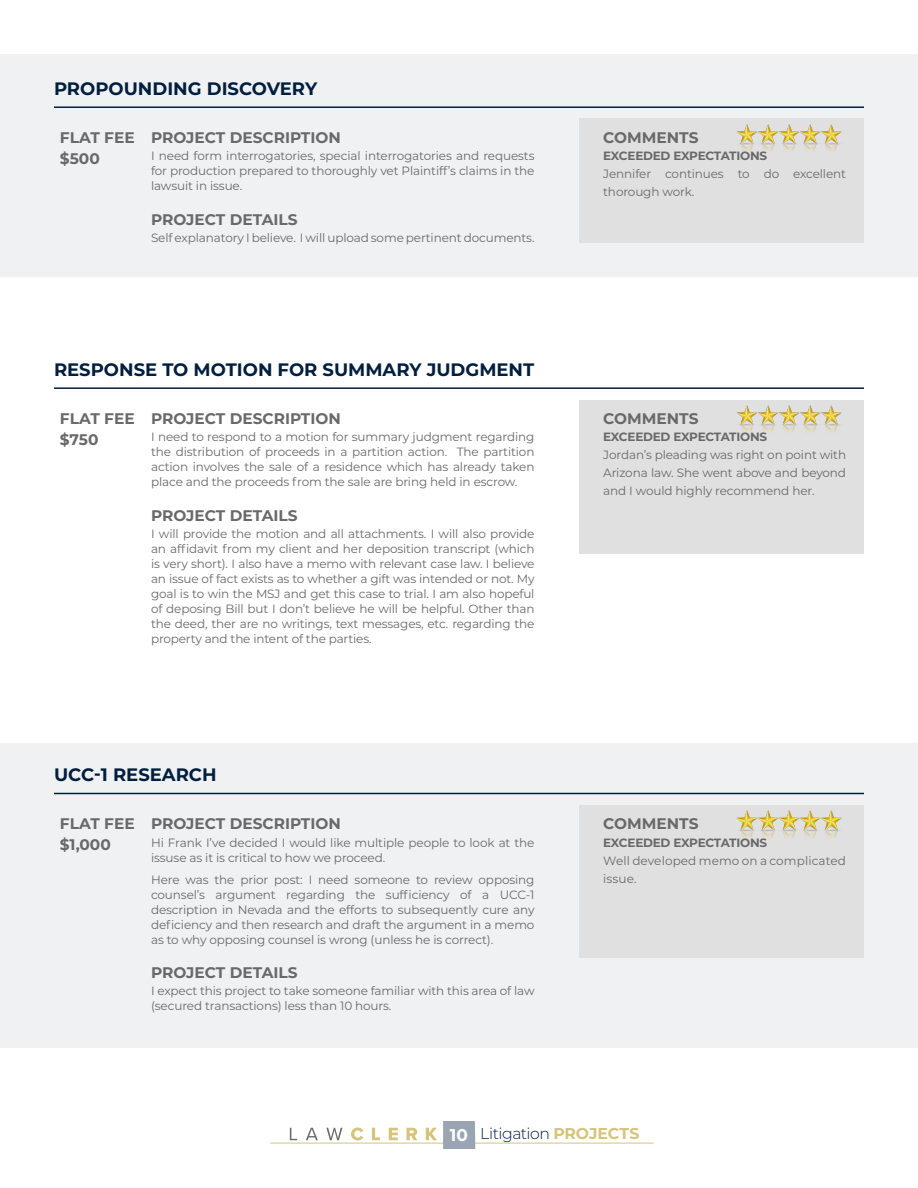
<style>
.page{position:relative;width:918px;height:1188px;background:#fff}
.page>*{position:absolute;margin:0;border:0;box-sizing:border-box;transform-origin:0 0}
.t1{font:700 18px "Montserrat";color:#001e3e}
.t2{font:300 15.75px "Montserrat";letter-spacing:-.03em;color:#001e3e}
.t3{font:700 15.3px "Montserrat";color:#696969}
.t4{font:12px/15px "Montserrat";letter-spacing:-.01em;color:#696969;text-align:justify}
.t5{font:700 12px "Montserrat";letter-spacing:-.02em;color:#696969}
.t6{font:12px/18px "Montserrat";letter-spacing:.01em;color:#696969}
.s1{font-weight:700;font-size:16.95px;color:#fff}
.s2{font-weight:700;color:#d6c47a}
</style>
<div class="page">
<svg style="left:290px;top:1128px;width:7px;height:12px"></svg>
<svg style="left:306px;top:1128px;width:12px;height:12px"></svg>
<svg style="left:326px;top:1128px;width:16px;height:12px"></svg>
<svg style="left:351px;top:1128px;width:12px;height:12px"></svg>
<svg style="left:372px;top:1128px;width:8px;height:12px"></svg>
<svg style="left:389px;top:1128px;width:9px;height:12px"></svg>
<svg style="left:407px;top:1128px;width:10px;height:12px"></svg>
<svg style="left:426px;top:1128px;width:11px;height:12px"></svg>
<hr style="left:270px;top:1143px;width:384px;height:1px;background:#d6c47a">
<div style="left:443px;top:1121px;width:32px;height:28px;background:#99a5b2"></div>
<div style="left:580px;top:400px;width:284px;height:153px;background:#e0e0e0"></div>
<hr style="left:54px;top:387px;width:810px;height:2px;background:#001e3e">
<img style="left:736px;top:405px;width:106px;height:28px">
<div style="left:0;top:54px;width:918px;height:222px;background:#f0f1f3"></div>
<div style="left:580px;top:119px;width:284px;height:124px;background:#e0e0e0"></div>
<hr style="left:54px;top:106px;width:810px;height:2px;background:#001e3e">
<img style="left:736px;top:124px;width:106px;height:28px">
<div style="left:0;top:743px;width:918px;height:305px;background:#f0f1f3"></div>
<div style="left:580px;top:805px;width:284px;height:153px;background:#e0e0e0"></div>
<hr style="left:54px;top:793px;width:810px;height:1px;background:#001e3e">
<img style="left:737px;top:810px;width:105px;height:29px">
<p class="t1" style="left:54px;top:76px;width:265px">PROPOUNDING DISCOVERY</p>
<p class="t3" style="left:60px;top:126px;width:76px">FLAT FEE</p>
<p class="t3" style="left:151px;top:126px;width:191px">PROJECT DESCRIPTION</p>
<p class="t3" style="left:603px;top:126px;width:97px">COMMENTS</p>
<p class="t3" style="left:60px;top:147px;width:41px">$500</p>
<p class="t4" style="left:151px;top:148px;width:385px">I need form interrogatories, special interrogatories and requests for production prepared to thoroughly vet Plaintiff’s claims in the lawsuit in issue.</p>
<p class="t5" style="left:603px;top:148px;width:165px">EXCEEDED EXPECTATIONS</p>
<p class="t4" style="left:603px;top:165px;width:244px;line-height:18px">Jennifer continues to do excellent thorough work.</p>
<p class="t3" style="left:151px;top:208px;width:148px">PROJECT DETAILS</p>
<p class="t4" style="left:151px;top:230px;width:385px">Self explanatory I believe. I will upload some pertinent documents.</p>
<p class="t1" style="left:54px;top:357px;width:482px">RESPONSE TO MOTION FOR SUMMARY JUDGMENT</p>
<p class="t3" style="left:60px;top:407px;width:76px">FLAT FEE</p>
<p class="t3" style="left:151px;top:407px;width:191px">PROJECT DESCRIPTION</p>
<p class="t3" style="left:603px;top:407px;width:97px">COMMENTS</p>
<p class="t3" style="left:60px;top:428px;width:40px">$750</p>
<p class="t4" style="left:151px;top:429px;width:385px">I need to respond to a motion for summary judgment regarding the distribution of proceeds in a partition action. The partition action involves the sale of a residence which has already taken place and the proceeds from the sale are bring held in escrow.</p>
<p class="t5" style="left:603px;top:429px;width:165px">EXCEEDED EXPECTATIONS</p>
<p class="t4" style="left:603px;top:446px;width:244px;line-height:18px">Jordan’s pleading was right on point with Arizona law. She went above and beyond and I would highly recommend her.</p>
<p class="t3" style="left:151px;top:504px;width:148px">PROJECT DETAILS</p>
<p class="t4" style="left:151px;top:526px;width:385px">I will provide the motion and all attachments. I will also provide an affidavit from my client and her deposition transcript (which is very short). I also have a memo with relevant case law. I believe an issue of fact exists as to whether a gift was intended or not. My goal is to win the MSJ and get this case to trial. I am also hopeful of deposing Bill but I don’t believe he will be helpful. Other than the deed, ther are no writings, text messages, etc. regarding the property and the intent of the parties.</p>
<p class="t1" style="left:54px;top:762px;width:164px">UCC-1 RESEARCH</p>
<p class="t3" style="left:60px;top:813px;width:76px">FLAT FEE</p>
<p class="t3" style="left:151px;top:813px;width:191px">PROJECT DESCRIPTION</p>
<p class="t3" style="left:603px;top:813px;width:97px">COMMENTS</p>
<p class="t3" style="left:60px;top:834px;width:52px">$1,000</p>
<p class="t4" style="left:151px;top:835px;width:385px">Hi Frank I’ve decided I would like multiple people to look at the issuse as it is critical to how we proceed.</p>
<p class="t4" style="left:151px;top:871px;width:385px">Here was the prior post: I need someone to review opposing counsel’s argument regarding the sufficiency of a UCC-1 description in Nevada and the efforts to subsequently cure any deficiency and then research and draft the argument in a memo as to why opposing counsel is wrong (unless he is correct).</p>
<p class="t5" style="left:603px;top:834px;width:165px">EXCEEDED EXPECTATIONS</p>
<p class="t6" style="left:603px;top:851px;width:244px">Well developed memo on a complicated issue.</p>
<p class="t3" style="left:151px;top:961px;width:148px">PROJECT DETAILS</p>
<p class="t4" style="left:151px;top:983px;width:385px">I expect this project to take someone familiar with this area of law (secured transactions) less than 10 hours.</p>
<h2 class="t2" style="left:450px;top:1122px;width:191px"><span class="s1">10</span> Litigation <span class="s2">PROJECTS</span></h2>
</div>
